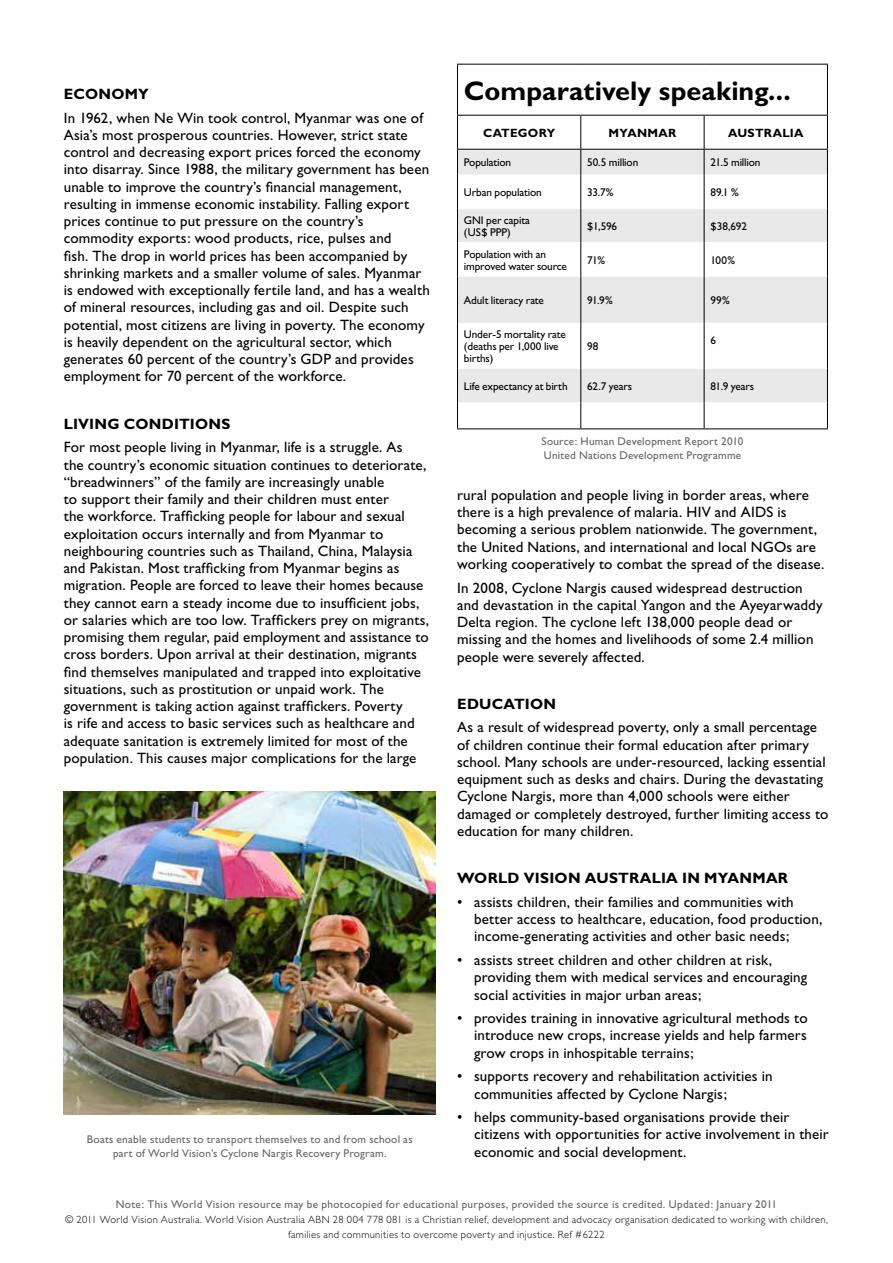
<style>
.page{position:relative;width:893px;height:1263px;background:#fff}
.page>*{position:absolute;margin:0;border:0;box-sizing:border-box;transform-origin:0 0}
.t1{font:700 27px "Gill Sans";color:#000}
.t2{font:15px/17.2px "Gill Sans";letter-spacing:.01em;color:#000}
.t3{font:700 15px "Gill Sans";letter-spacing:.015em;color:#000}
.t4{font:700 12px "Gill Sans";letter-spacing:.02em;color:#000}
.t5{font:11.25px/13.5px "Gill Sans";letter-spacing:.02em;color:#646567;text-align:center}
.t6{font:11.25px/12px "Gill Sans";letter-spacing:-.01em;color:#000}
.t7{font:300 10.5px/15px "Gill Sans";letter-spacing:.03em;color:#000;text-align:center}
</style>
<div class="page">
<div style="left:458px;top:150px;width:369px;height:25px;background:#e9e9ea"></div>
<svg style="left:458px;top:175px;width:369px;height:253px"></svg>
<hr style="left:457px;top:64px;width:124px;height:1px;background:#000">
<hr style="left:457px;top:65px;width:1px;height:50px;background:#000">
<hr style="left:581px;top:64px;width:123px;height:1px;background:#000">
<hr style="left:704px;top:64px;width:124px;height:1px;background:#000">
<hr style="left:827px;top:65px;width:1px;height:50px;background:#000">
<hr style="left:457px;top:115px;width:124px;height:1px;background:#000">
<hr style="left:457px;top:116px;width:1px;height:33px;background:#000">
<hr style="left:581px;top:115px;width:123px;height:1px;background:#000">
<hr style="left:580px;top:116px;width:1px;height:33px;background:#000">
<hr style="left:704px;top:115px;width:124px;height:1px;background:#000">
<hr style="left:704px;top:116px;width:1px;height:33px;background:#000">
<hr style="left:827px;top:116px;width:1px;height:33px;background:#000">
<hr style="left:457px;top:149px;width:124px;height:1px;background:#000">
<svg style="left:457px;top:150px;width:1px;height:25px"></svg>
<hr style="left:581px;top:149px;width:123px;height:1px;background:#000">
<svg style="left:580px;top:150px;width:1px;height:25px"></svg>
<hr style="left:704px;top:149px;width:124px;height:1px;background:#000">
<svg style="left:704px;top:150px;width:1px;height:25px"></svg>
<svg style="left:827px;top:150px;width:1px;height:25px"></svg>
<hr style="left:457px;top:175px;width:1px;height:34px;background:#000">
<hr style="left:580px;top:175px;width:1px;height:34px;background:#000">
<hr style="left:704px;top:175px;width:1px;height:34px;background:#000">
<hr style="left:827px;top:175px;width:1px;height:34px;background:#000">
<hr style="left:457px;top:209px;width:1px;height:33px;background:#000">
<hr style="left:580px;top:209px;width:1px;height:33px;background:#000">
<hr style="left:704px;top:209px;width:1px;height:33px;background:#000">
<hr style="left:827px;top:209px;width:1px;height:33px;background:#000">
<hr style="left:457px;top:242px;width:1px;height:34px;background:#000">
<hr style="left:580px;top:242px;width:1px;height:34px;background:#000">
<hr style="left:704px;top:242px;width:1px;height:34px;background:#000">
<hr style="left:827px;top:242px;width:1px;height:34px;background:#000">
<hr style="left:457px;top:276px;width:1px;height:47px;background:#000">
<hr style="left:580px;top:276px;width:1px;height:47px;background:#000">
<hr style="left:704px;top:276px;width:1px;height:47px;background:#000">
<hr style="left:827px;top:276px;width:1px;height:47px;background:#000">
<hr style="left:457px;top:323px;width:1px;height:46px;background:#000">
<hr style="left:580px;top:323px;width:1px;height:46px;background:#000">
<hr style="left:704px;top:323px;width:1px;height:46px;background:#000">
<hr style="left:827px;top:323px;width:1px;height:46px;background:#000">
<hr style="left:457px;top:369px;width:1px;height:34px;background:#000">
<hr style="left:580px;top:369px;width:1px;height:34px;background:#000">
<hr style="left:704px;top:369px;width:1px;height:34px;background:#000">
<hr style="left:827px;top:369px;width:1px;height:34px;background:#000">
<svg style="left:457px;top:403px;width:1px;height:25px"></svg>
<svg style="left:580px;top:403px;width:1px;height:25px"></svg>
<svg style="left:704px;top:403px;width:1px;height:25px"></svg>
<svg style="left:827px;top:403px;width:1px;height:25px"></svg>
<hr style="left:457px;top:428px;width:124px;height:1px;background:#000">
<hr style="left:581px;top:428px;width:123px;height:1px;background:#000">
<hr style="left:704px;top:428px;width:124px;height:1px;background:#000">
<img style="left:64px;top:791px;width:372px;height:323px">
<p class="t3" style="left:64px;top:85px;width:87px">ECONOMY</p>
<p class="t2" style="left:64px;top:109px;width:368px">In 1962, when Ne Win took control, Myanmar was one of Asia’s most prosperous countries. However, strict state control and decreasing export prices forced the economy into disarray. Since 1988, the military government has been unable to improve the country’s financial management, resulting in immense economic instability. Falling export prices continue to put pressure on the country’s commodity exports: wood products, rice, pulses and<br>fish. The drop in world prices has been accompanied by shrinking markets and a smaller volume of sales. Myanmar is endowed with exceptionally fertile land, and has a wealth of mineral resources, including gas and oil. Despite such potential, most citizens are living in poverty. The economy is heavily dependent on the agricultural sector, which generates 60 percent of the country’s GDP and provides employment for 70 percent of the workforce.</p>
<p class="t3" style="left:64px;top:415px;width:168px">LIVING CONDITIONS</p>
<p class="t2" style="left:64px;top:438px;width:367px">For most people living in Myanmar, life is a struggle. As<br>the country’s economic situation continues to deteriorate, “breadwinners” of the family are increasingly unable<br>to support their family and their children must enter<br>the workforce. Trafficking people for labour and sexual exploitation occurs internally and from Myanmar to neighbouring countries such as Thailand, China, Malaysia and Pakistan. Most trafficking from Myanmar begins as migration. People are forced to leave their homes because they cannot earn a steady income due to insufficient jobs, or salaries which are too low. Traffickers prey on migrants, promising them regular, paid employment and assistance to cross borders. Upon arrival at their destination, migrants find themselves manipulated and trapped into exploitative situations, such as prostitution or unpaid work. The government is taking action against traffickers. Poverty<br>is rife and access to basic services such as healthcare and adequate sanitation is extremely limited for most of the population. This causes major complications for the large</p>
<p class="t5" style="left:87px;top:1132px;width:327px">Boats enable students to transport themselves to and from school as part of World Vision’s Cyclone Nargis Recovery Program.</p>
<h1 class="t1" style="left:464px;top:75px;width:328px">Comparatively speaking...</h1>
<p class="t4" style="left:483px;top:126px;width:74px">CATEGORY</p>
<p class="t4" style="left:609px;top:126px;width:22px">Myanmar</p>
<p class="t4" style="left:728px;top:126px;width:77px">AUSTRALIA</p>
<p class="t6" style="left:464px;top:156px;width:49px">Population</p>
<p class="t6" style="left:587px;top:156px;width:53px">50.5 million</p>
<p class="t6" style="left:710px;top:156px;width:52px">21.5 million</p>
<p class="t6" style="left:464px;top:186px;width:79px">Urban population</p>
<p class="t6" style="left:587px;top:186px;width:28px">33.7%</p>
<p class="t6" style="left:710px;top:186px;width:30px">89.1 %</p>
<p class="t6" style="left:464px;top:214px;width:68px">GNI per capita (US$ PPP)</p>
<p class="t6" style="left:587px;top:220px;width:31px">$1,596</p>
<p class="t6" style="left:710px;top:220px;width:38px">$38,692</p>
<p class="t6" style="left:464px;top:248px;width:105px">Population with an improved water source</p>
<p class="t6" style="left:587px;top:254px;width:19px">71%</p>
<p class="t6" style="left:710px;top:254px;width:26px">100%</p>
<p class="t6" style="left:464px;top:294px;width:82px">Adult literacy rate</p>
<p class="t6" style="left:587px;top:294px;width:27px">91.9%</p>
<p class="t6" style="left:711px;top:294px;width:21px">99%</p>
<p class="t6" style="left:464px;top:328px;width:104px">Under-5 mortality rate (deaths per 1,000 live births)</p>
<p class="t6" style="left:587px;top:340px;width:13px">98</p>
<p class="t6" style="left:711px;top:334px;width:7px">6</p>
<p class="t6" style="left:464px;top:380px;width:105px">Life expectancy at birth</p>
<p class="t6" style="left:587px;top:380px;width:46px">62.7 years</p>
<p class="t6" style="left:711px;top:380px;width:45px">81.9 years</p>
<p class="t5" style="left:542px;top:435px;width:203px;text-align:left">Source: Human Development Report 2010<br>United Nations Development Programme</p>
<p class="t2" style="left:457px;top:486px;width:369px">rural population and people living in border areas, where there is a high prevalence of malaria. HIV and AIDS is becoming a serious problem nationwide. The government, the United Nations, and international and local NGOs are working cooperatively to combat the spread of the disease.</p>
<p class="t2" style="left:457px;top:579px;width:367px">In 2008, Cyclone Nargis caused widespread destruction and devastation in the capital Yangon and the Ayeyarwaddy Delta region. The cyclone left 138,000 people dead or missing and the homes and livelihoods of some 2.4 million people were severely affected.</p>
<p class="t3" style="left:457px;top:695px;width:101px">EDUCATION</p>
<p class="t2" style="left:457px;top:719px;width:373px">As a result of widespread poverty, only a small percentage of children continue their formal education after primary school. Many schools are under-resourced, lacking essential equipment such as desks and chairs. During the devastating Cyclone Nargis, more than 4,000 schools were either damaged or completely destroyed, further limiting access to education for many children.</p>
<p class="t3" style="left:457px;top:869px;width:332px">WORLD VISION AUSTRALIA IN MYANMAR</p>
<p class="t2" style="left:474px;top:893px;width:350px;text-indent:-17px">• assists children, their families and communities with better access to healthcare, education, food production, income-generating activities and other basic needs;</p>
<p class="t2" style="left:474px;top:951px;width:335px;text-indent:-17px">• assists street children and other children at risk, providing them with medical services and encouraging social activities in major urban areas;</p>
<p class="t2" style="left:474px;top:1009px;width:335px;text-align:justify;text-indent:-17px">• provides training in innovative agricultural methods to introduce new crops, increase yields and help farmers grow crops in inhospitable terrains;</p>
<p class="t2" style="left:474px;top:1067px;width:300px;text-indent:-17px">• supports recovery and rehabilitation activities in communities affected by Cyclone Nargis;</p>
<p class="t2" style="left:474px;top:1108px;width:356px;text-indent:-17px">• helps community-based organisations provide their citizens with opportunities for active involvement in their economic and social development.</p>
<p class="t5" style="left:116px;top:1197px;width:663px">Note: This World Vision resource may be photocopied for educational purposes, provided the source is credited. Updated: January 2011</p>
<p class="t7" style="left:65px;top:1212px;width:764px">© 2011 World Vision Australia. World Vision Australia ABN 28 004 778 081 is a Christian relief, development and advocacy organisation dedicated to working with children, families and communities to overcome poverty and injustice. Ref #6222</p>
</div>
